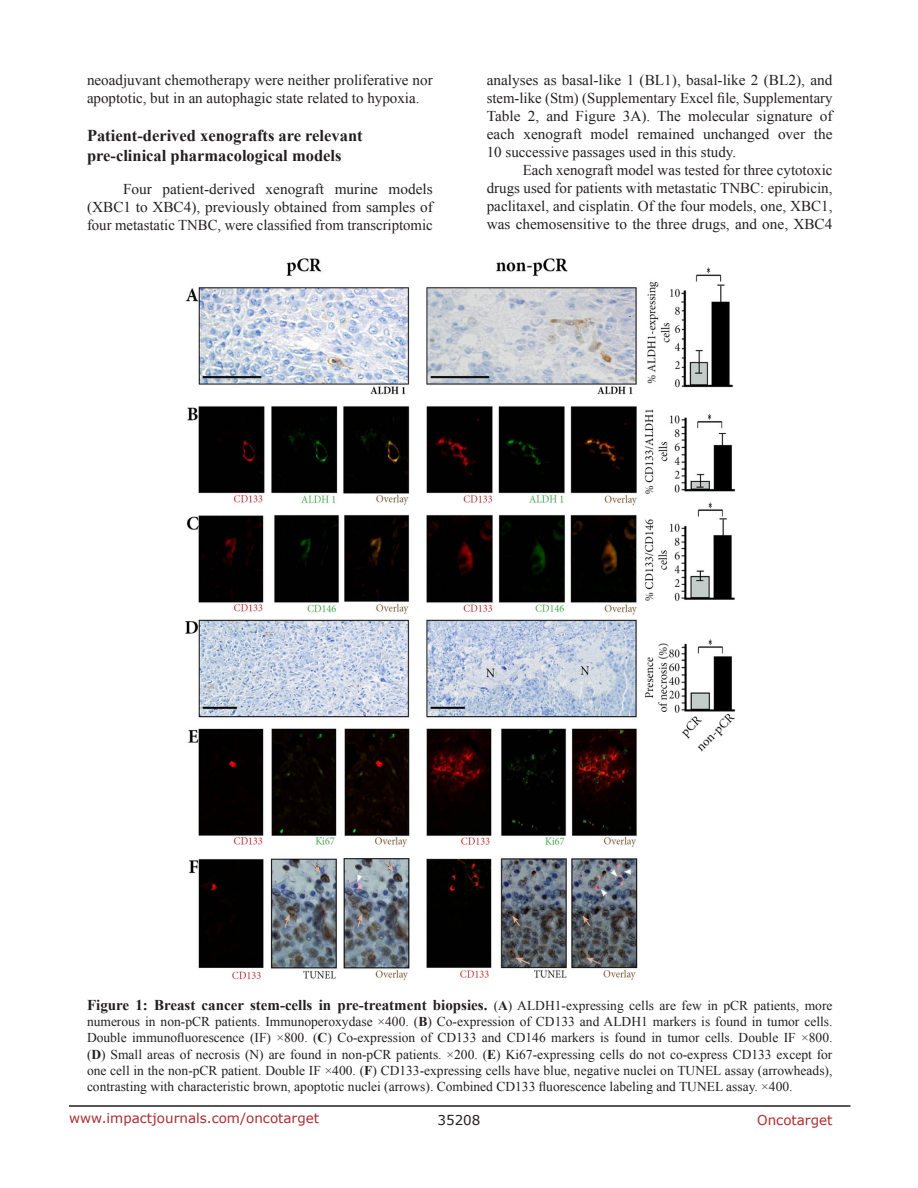
<style>
.page{position:relative;width:918px;height:1188px;background:#fff}
.page>*{position:absolute;margin:0;border:0;box-sizing:border-box;transform-origin:0 0}
.SubHeading_middle{font:700 16.5px/19.8px "Times New Roman";color:#231f20}
.BodyText{font:15px/18px "Times New Roman";color:#231f20;text-align:justify}
.FigureText{font:700 15px "Times New Roman";color:#231f20}
.FigureText-2{font:13.5px/16.2px "Times New Roman";color:#231f20;text-align:justify}
.t1{font:13.5px "Verdana";color:#ac2b31}
.t2{font:13.5px "Verdana";color:#231f20}
.s1{font-weight:400;font-size:13.5px}
.s2{font-size:13.5px}
.s3{font-weight:700}
</style>
<div class="page">
<hr style="left:69px;top:1105px;width:781px;height:2px;background:#231f20">
<img style="left:185px;top:258px;width:551px;height:723px">
<p class="BodyText" style="left:87px;top:71px;width:347px">neoadjuvant chemotherapy were neither proliferative nor apoptotic, but in an autophagic state related to hypoxia.</p>
<p class="SubHeading_middle" style="left:87px;top:125px;width:277px">Patient-derived xenografts are relevant pre-clinical pharmacological models</p>
<p class="BodyText" style="left:87px;top:180px;width:347px;text-indent:36px">Four patient-derived xenograft murine models (XBC1 to XBC4), previously obtained from samples of four metastatic TNBC, were classified from transcriptomic</p>
<p class="BodyText" style="left:487px;top:71px;width:347px">analyses as basal-like 1 (BL1), basal-like 2 (BL2), and stem-like (Stm) (Supplementary Excel file, Supplementary Table 2, and Figure 3A). The molecular signature of each xenograft model remained unchanged over the 10 successive passages used in this study.</p>
<p class="BodyText" style="left:487px;top:161px;width:347px;text-indent:36px">Each xenograft model was tested for three cytotoxic drugs used for patients with metastatic TNBC: epirubicin, paclitaxel, and cisplatin. Of the four models, one, XBC1, was chemosensitive to the three drugs, and one, XBC4</p>
<p class="FigureText" style="left:87px;top:995px;width:747px">Figure 1: Breast cancer stem-cells in pre-treatment biopsies. <span class="s1">(</span><span class="s2">A</span><span class="s1">) ALDH1-expressing cells are few in pCR patients, more</span></p>
<p class="FigureText-2" style="left:87px;top:1013px;width:747px">numerous in non-pCR patients. Immunoperoxydase ×400. (<span class="s3">B</span>) Co-expression of CD133 and ALDH1 markers is found in tumor cells.<br>Double immunofluorescence (IF) ×800. (<span class="s3">C</span>) Co-expression of CD133 and CD146 markers is found in tumor cells. Double IF ×800. (<span class="s3">D</span>) Small areas of necrosis (N) are found in non-pCR patients. ×200. (<span class="s3">E</span>) Ki67-expressing cells do not co-express CD133 except for one cell in the non-pCR patient. Double IF ×400. (<span class="s3">F</span>) CD133-expressing cells have blue, negative nuclei on TUNEL assay (arrowheads), contrasting with characteristic brown, apoptotic nuclei (arrows). Combined CD133 fluorescence labeling and TUNEL assay. ×400.</p>
<p class="t1" style="left:69px;top:1109px;width:252px">www.impactjournals.com/oncotarget</p>
<p class="t2" style="left:438px;top:1111px;width:44px">35208</p>
<p class="t1" style="left:757px;top:1111px;width:77px">Oncotarget</p>
</div>
